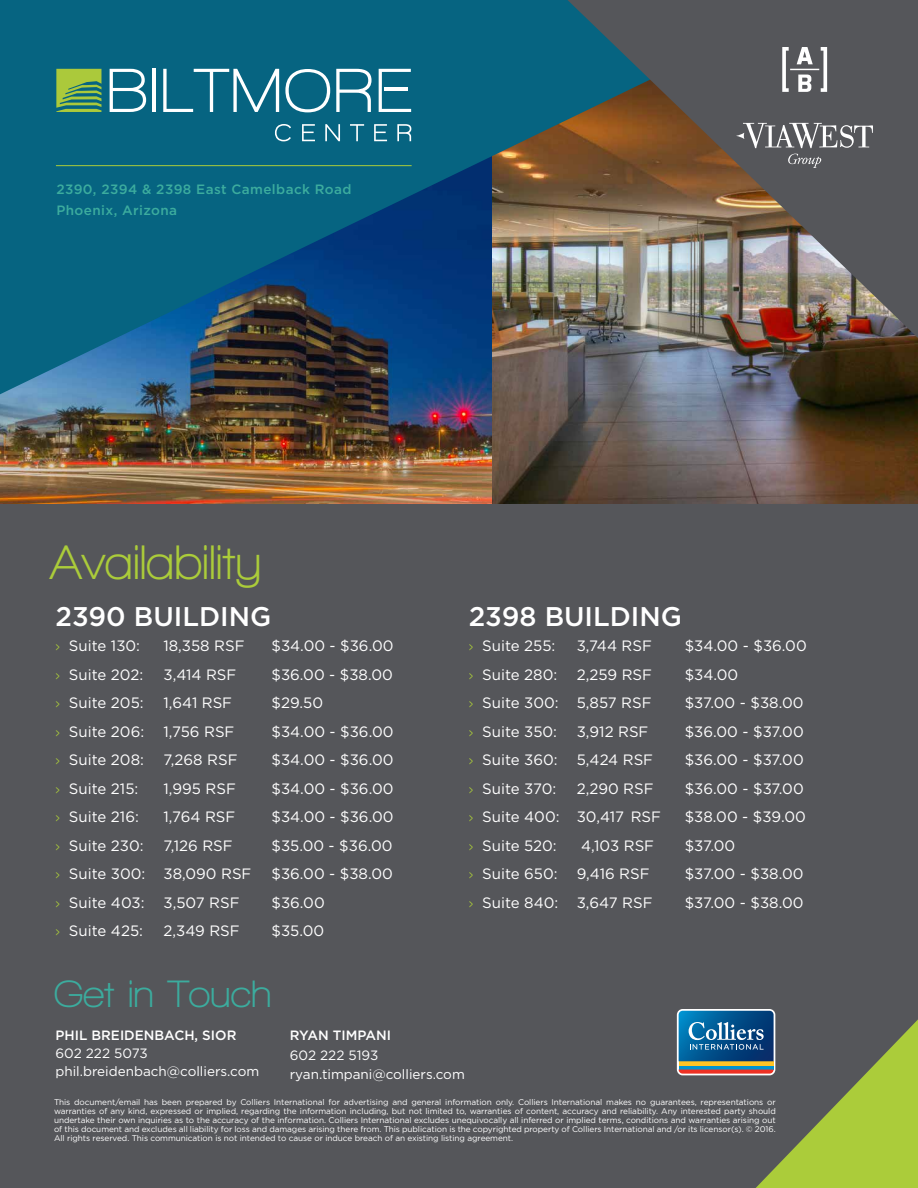
<style>
.page{position:relative;width:918px;height:1188px;background:#fff}
.page>*{position:absolute;margin:0;border:0;box-sizing:border-box;transform-origin:0 0}
.t1{font:700 49.5px "Walkway";color:#abcc3a}
.t2{font:700 39px "Walkway";color:#3cac9e}
.t3{font:500 27px "Gotham";color:#fff}
.t4{font:15px "Gotham";color:#fff}
.t5{font:13.5px/18px "Gotham";color:#fff}
.t6{font:500 13.5px/21px "Gotham";letter-spacing:.03em;color:#3cac9e}
.t7{font:500 13.5px "Gotham";color:#fff}
.t8{font:8.25px/9px "Gotham";letter-spacing:-.01em;color:#fff;text-align:justify}
.s1{font-family:"Aaux Next";color:#abcc3a}
</style>
<div class="page">
<div style="left:0;top:502px;width:918px;height:686px;background:#55565a"></div>
<img style="left:491px;top:338px;width:427px;height:166px">
<img style="left:0;top:394px;width:491px;height:110px">
<img style="left:0;top:0;width:725px;height:394px">
<img style="left:567px;top:0;width:351px;height:338px">
<svg style="left:736px;top:123px;width:137px;height:25px"></svg>
<svg style="left:788px;top:154px;width:33px;height:14px"></svg>
<svg style="left:782px;top:47px;width:45px;height:45px"></svg>
<hr style="left:56px;top:165px;width:356px;height:1px;background:#abcc3a">
<svg style="left:56px;top:69px;width:45px;height:43px;background:#7bab4f"></svg>
<svg style="left:110px;top:69px;width:36px;height:43px"></svg>
<hr style="left:152px;top:69px;width:4px;height:43px;background:#fff">
<svg style="left:163px;top:69px;width:116px;height:43px"></svg>
<svg style="left:285px;top:69px;width:45px;height:43px"></svg>
<svg style="left:336px;top:69px;width:36px;height:43px"></svg>
<svg style="left:379px;top:69px;width:32px;height:43px"></svg>
<svg style="left:275px;top:124px;width:16px;height:17px"></svg>
<svg style="left:302px;top:124px;width:13px;height:17px"></svg>
<svg style="left:325px;top:124px;width:15px;height:17px"></svg>
<svg style="left:350px;top:124px;width:14px;height:17px"></svg>
<svg style="left:374px;top:124px;width:13px;height:17px"></svg>
<svg style="left:397px;top:124px;width:14px;height:17px"></svg>
<svg style="left:677px;top:1009px;width:241px;height:179px"></svg>
<h3 class="t6" style="left:56px;top:179px;width:297px">2390, 2394 &amp; 2398 East Camelback Road<br>Phoenix, Arizona</h3>
<h1 class="t1" style="left:50px;top:536px;width:213px">Availability</h1>
<h3 class="t3" style="left:56px;top:599px;width:217px">2390 BUILDING</h3>
<h3 class="t4" style="left:55px;top:636px;width:86px"><span class="s1">›</span> Suite 130:</h3>
<h3 class="t4" style="left:163px;top:636px;width:83px">18,358 RSF</h3>
<h3 class="t4" style="left:271px;top:636px;width:124px">$34.00 - $36.00</h3>
<h3 class="t4" style="left:55px;top:665px;width:89px"><span class="s1">›</span> Suite 202:</h3>
<h3 class="t4" style="left:163px;top:665px;width:74px">3,414 RSF</h3>
<h3 class="t4" style="left:271px;top:665px;width:123px">$36.00 - $38.00</h3>
<h3 class="t4" style="left:55px;top:693px;width:90px"><span class="s1">›</span> Suite 205:</h3>
<h3 class="t4" style="left:163px;top:693px;width:70px">1,641 RSF</h3>
<h3 class="t4" style="left:271px;top:693px;width:53px">$29.50</h3>
<h3 class="t4" style="left:55px;top:722px;width:90px"><span class="s1">›</span> Suite 206:</h3>
<h3 class="t4" style="left:163px;top:722px;width:72px">1,756 RSF</h3>
<h3 class="t4" style="left:271px;top:722px;width:124px">$34.00 - $36.00</h3>
<h3 class="t4" style="left:55px;top:750px;width:90px"><span class="s1">›</span> Suite 208:</h3>
<h3 class="t4" style="left:163px;top:750px;width:76px">7,268 RSF</h3>
<h3 class="t4" style="left:271px;top:750px;width:124px">$34.00 - $36.00</h3>
<h3 class="t4" style="left:55px;top:779px;width:84px"><span class="s1">›</span> Suite 215:</h3>
<h3 class="t4" style="left:163px;top:779px;width:74px">1,995 RSF</h3>
<h3 class="t4" style="left:271px;top:779px;width:124px">$34.00 - $36.00</h3>
<h3 class="t4" style="left:55px;top:807px;width:85px"><span class="s1">›</span> Suite 216:</h3>
<h3 class="t4" style="left:163px;top:807px;width:73px">1,764 RSF</h3>
<h3 class="t4" style="left:271px;top:807px;width:124px">$34.00 - $36.00</h3>
<h3 class="t4" style="left:55px;top:836px;width:90px"><span class="s1">›</span> Suite 230:</h3>
<h3 class="t4" style="left:163px;top:836px;width:71px">7,126 RSF</h3>
<h3 class="t4" style="left:271px;top:836px;width:123px">$35.00 - $36.00</h3>
<h3 class="t4" style="left:55px;top:864px;width:197px"><span class="s1">›</span> Suite 300: 38,090 RSF</h3>
<h3 class="t4" style="left:271px;top:864px;width:123px">$36.00 - $38.00</h3>
<h3 class="t4" style="left:55px;top:893px;width:91px"><span class="s1">›</span> Suite 403:</h3>
<h3 class="t4" style="left:163px;top:893px;width:78px">3,507 RSF</h3>
<h3 class="t4" style="left:271px;top:893px;width:55px">$36.00</h3>
<h3 class="t4" style="left:55px;top:921px;width:89px"><span class="s1">›</span> Suite 425:</h3>
<h3 class="t4" style="left:163px;top:921px;width:78px">2,349 RSF</h3>
<h3 class="t4" style="left:271px;top:921px;width:54px">$35.00</h3>
<h3 class="t3" style="left:469px;top:599px;width:215px">2398 BUILDING</h3>
<h3 class="t4" style="left:469px;top:636px;width:88px"><span class="s1">›</span> Suite 255:</h3>
<h3 class="t4" style="left:577px;top:636px;width:77px">3,744 RSF</h3>
<h3 class="t4" style="left:685px;top:636px;width:124px">$34.00 - $36.00</h3>
<h3 class="t4" style="left:469px;top:665px;width:90px"><span class="s1">›</span> Suite 280:</h3>
<h3 class="t4" style="left:577px;top:665px;width:77px">2,259 RSF</h3>
<h3 class="t4" style="left:685px;top:665px;width:55px">$34.00</h3>
<h3 class="t4" style="left:469px;top:693px;width:184px"><span class="s1">›</span> Suite 300: 5,857 RSF</h3>
<h3 class="t4" style="left:685px;top:693px;width:120px">$37.00 - $38.00</h3>
<h3 class="t4" style="left:469px;top:722px;width:90px"><span class="s1">›</span> Suite 350:</h3>
<h3 class="t4" style="left:577px;top:722px;width:73px">3,912 RSF</h3>
<h3 class="t4" style="left:685px;top:722px;width:121px">$36.00 - $37.00</h3>
<h3 class="t4" style="left:469px;top:750px;width:90px"><span class="s1">›</span> Suite 360:</h3>
<h3 class="t4" style="left:577px;top:750px;width:78px">5,424 RSF</h3>
<h3 class="t4" style="left:685px;top:750px;width:121px">$36.00 - $37.00</h3>
<h3 class="t4" style="left:469px;top:779px;width:89px"><span class="s1">›</span> Suite 370:</h3>
<h3 class="t4" style="left:577px;top:779px;width:78px">2,290 RSF</h3>
<h3 class="t4" style="left:685px;top:779px;width:121px">$36.00 - $37.00</h3>
<h3 class="t4" style="left:469px;top:807px;width:194px"><span class="s1">›</span> Suite 400: 30,417 RSF</h3>
<h3 class="t4" style="left:685px;top:807px;width:123px">$38.00 - $39.00</h3>
<h3 class="t4" style="left:469px;top:836px;width:90px"><span class="s1">›</span> Suite 520:</h3>
<h3 class="t4" style="left:581px;top:836px;width:74px">4,103 RSF</h3>
<h3 class="t4" style="left:685px;top:836px;width:52px">$37.00</h3>
<h3 class="t4" style="left:469px;top:864px;width:90px"><span class="s1">›</span> Suite 650:</h3>
<h3 class="t4" style="left:577px;top:864px;width:74px">9,416 RSF</h3>
<h3 class="t4" style="left:685px;top:864px;width:120px">$37.00 - $38.00</h3>
<h3 class="t4" style="left:469px;top:893px;width:185px"><span class="s1">›</span> Suite 840: 3,647 RSF</h3>
<h3 class="t4" style="left:685px;top:893px;width:120px">$37.00 - $38.00</h3>
<h2 class="t2" style="left:54px;top:973px;width:219px">Get in Touch</h2>
<h3 class="t7" style="left:56px;top:1027px;width:182px">PHIL BREIDENBACH, SIOR</h3>
<h3 class="t5" style="left:56px;top:1044px;width:205px">602 222 5073 phil.breidenbach@colliers.com</h3>
<p class="t8" style="left:54px;top:1097px;width:723px">This document/email has been prepared by Colliers International for advertising and general information only. Colliers International makes no guarantees, representations or warranties of any kind, expressed or implied, regarding the information including, but not limited to, warranties of content, accuracy and reliability. Any interested party should undertake their own inquiries as to the accuracy of the information. Colliers International excludes unequivocally all inferred or implied terms, conditions and warranties arising out of this document and excludes all liability for loss and damages arising there from. This publication is the copyrighted property of Colliers International and /or its licensor(s). © 2016.<br>All rights reserved. This communication is not intended to cause or induce breach of an existing listing agreement.</p>
<h3 class="t7" style="left:290px;top:1027px;width:103px">RYAN TIMPANI</h3>
<h3 class="t5" style="left:290px;top:1045px;width:177px;line-height:19.5px">602 222 5193 ryan.timpani@colliers.com</h3>
</div>
